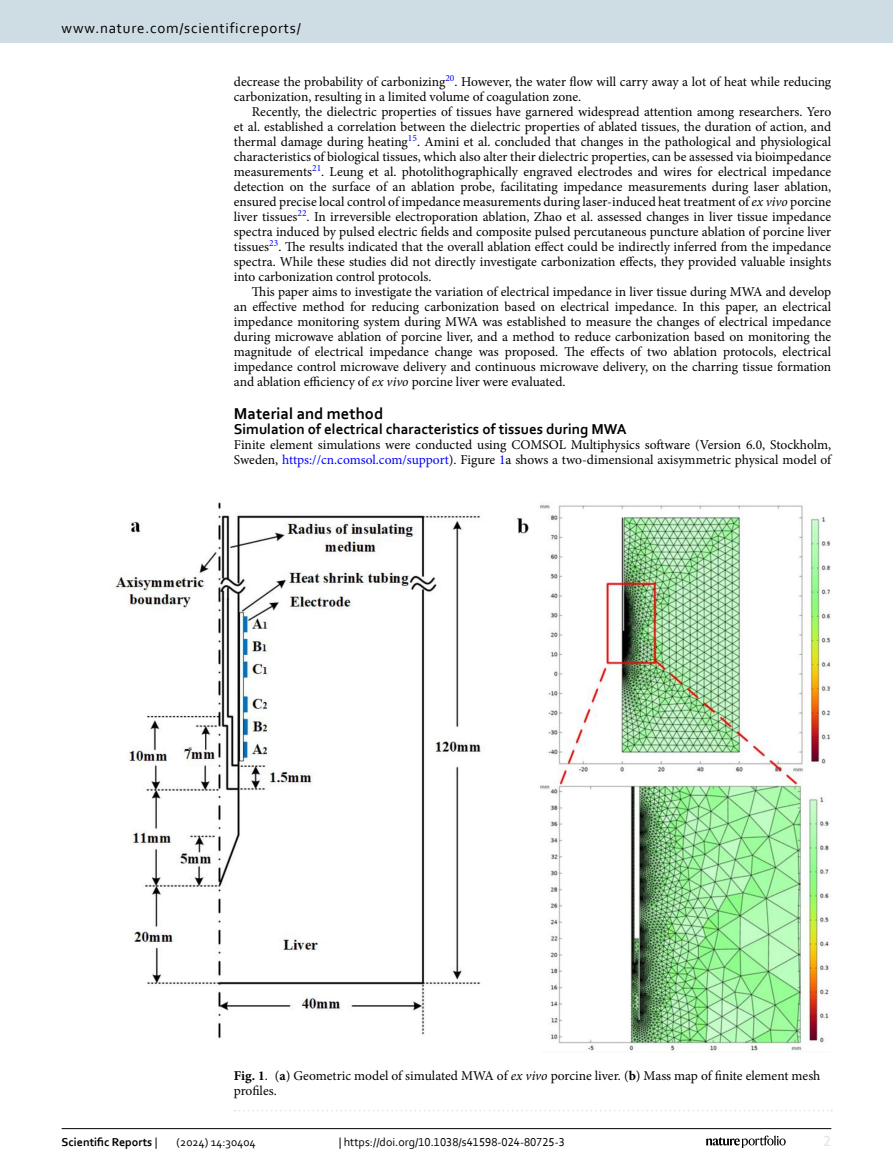
<style>
.page{position:relative;width:893px;height:1174px;background:#fff}
.page>*{position:absolute;margin:0;border:0;box-sizing:border-box;transform-origin:0 0}
.Head_1{font:700 16.5px "Corbel";color:#000}
.Head_2_After_1{font:700 15px "Corbel";color:#000}
.t1{font:15px "Corbel";letter-spacing:.05em;color:#000}
.t2{font:15px "Corbel";color:#d9e4eb}
.Body_Text_Indent{font:13.5px/15px "Minion Pro";color:#000;text-align:justify}
.Body_Text{font:13.5px/15px "Minion Pro";color:#000}
.Figure_Caption{font:13.5px/15px "Minion Pro";letter-spacing:-.005em;color:#000}
.t3{font:12px "Corbel";color:#000}
.t4{font:700 12px "Corbel";color:#000}
.s1{font-style:italic}
.s2{color:#00f}
.s3{font-weight:700}
.s4{font-weight:400}
</style>
<div class="page">
<img style="left:114px;top:502px;width:717px;height:549px">
<svg style="left:235px;top:1110px;width:597px;height:1px"></svg>
<hr style="left:62px;top:1128px;width:769px;height:1px;background:#000">
<svg style="left:706px;top:1135px;width:80px;height:12px"></svg>
<div style="left:0;top:0;width:893px;height:43px;background:#cedde4"></div>
<p class="t1" style="left:62px;top:18px;width:241px">www.nature.com/scientificreports/</p>
<p class="Body_Text_Indent" style="left:234px;top:74px;width:599px">decrease the probability of carbonizing<sup>20</sup>. However, the water flow will carry away a lot of heat while reducing carbonization, resulting in a limited volume of coagulation zone.</p>
<p class="Body_Text_Indent" style="left:234px;top:104px;width:599px;text-indent:18px">Recently, the dielectric properties of tissues have garnered widespread attention among researchers. Yero et al. established a correlation between the dielectric properties of ablated tissues, the duration of action, and thermal damage during heating<sup>15</sup>. Amini et al. concluded that changes in the pathological and physiological characteristics of biological tissues, which also alter their dielectric properties, can be assessed via bioimpedance measurements<sup>21</sup>. Leung et al. photolithographically engraved electrodes and wires for electrical impedance detection on the surface of an ablation probe, facilitating impedance measurements during laser ablation, ensured precise local control of impedance measurements during laser-induced heat treatment of <span class="s1">ex vivo</span> porcine liver tissues<sup>22</sup>. In irreversible electroporation ablation, Zhao et al. assessed changes in liver tissue impedance spectra induced by pulsed electric fields and composite pulsed percutaneous puncture ablation of porcine liver tissues<sup>23</sup>. The results indicated that the overall ablation effect could be indirectly inferred from the impedance spectra. While these studies did not directly investigate carbonization effects, they provided valuable insights into carbonization control protocols.</p>
<p class="Body_Text_Indent" style="left:234px;top:284px;width:599px;text-indent:18px">This paper aims to investigate the variation of electrical impedance in liver tissue during MWA and develop an effective method for reducing carbonization based on electrical impedance. In this paper, an electrical impedance monitoring system during MWA was established to measure the changes of electrical impedance during microwave ablation of porcine liver, and a method to reduce carbonization based on monitoring the magnitude of electrical impedance change was proposed. The effects of two ablation protocols, electrical impedance control microwave delivery and continuous microwave delivery, on the charring tissue formation and ablation efficiency of <span class="s1">ex vivo</span> porcine liver were evaluated.</p>
<p class="Head_1" style="left:234px;top:403px;width:151px">Material and method</p>
<p class="Head_2_After_1" style="left:234px;top:419px;width:394px">Simulation of electrical characteristics of tissues during MWA</p>
<p class="Body_Text" style="left:234px;top:437px;width:599px">Finite element simulations were conducted using COMSOL Multiphysics software (Version 6.0, Stockholm,<br>Sweden, <span class="s2">https://cn.comsol.com/support</span>). Figure <span class="s2">1</span>a shows a two-dimensional axisymmetric physical model of</p>
<p class="Figure_Caption" style="left:234px;top:1068px;width:588px"><span class="s3">Fig. 1</span>. (<span class="s3">a</span>) Geometric model of simulated MWA of <span class="s1">ex vivo</span> porcine liver. (<span class="s3">b</span>) Mass map of finite element mesh profiles.</p>
<p class="t4" style="left:62px;top:1134px;width:97px">Scientific Reports <span class="s4">|</span></p>
<p class="t3" style="left:177px;top:1134px;width:81px">(2024) 14:30404</p>
<p class="t3" style="left:339px;top:1134px;width:228px">| https://doi.org/10.1038/s41598-024-80725-3</p>
<p class="t2" style="left:824px;top:1132px;width:9px">2</p>
</div>
